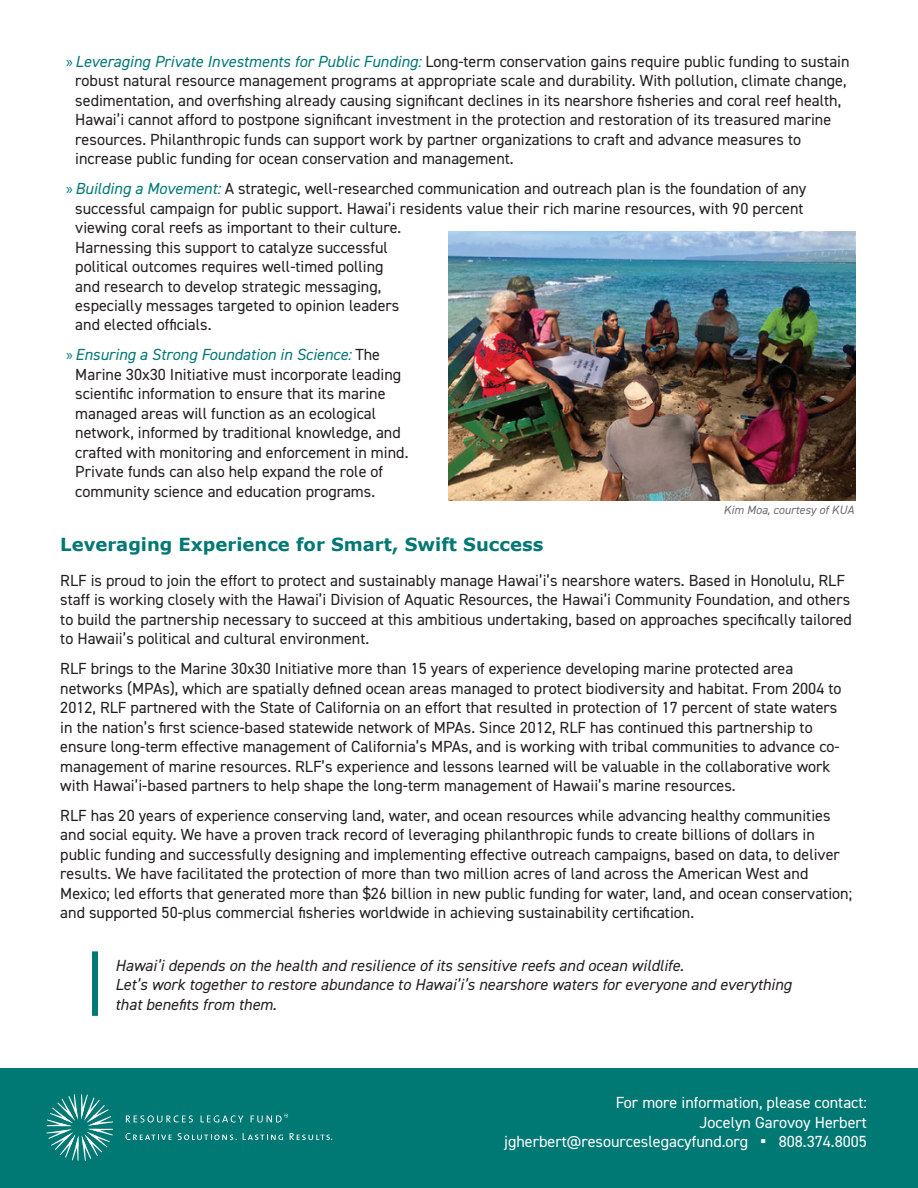
<style>
.page{position:relative;width:918px;height:1188px;background:#fff}
.page>*{position:absolute;margin:0;border:0;box-sizing:border-box;transform-origin:0 0}
.t1{font:700 18px "Verdana";color:#007874}
.t2{font:16.2px/19.5px "DIN2014";color:#231f20}
.t3{font:italic 16.2px/19px "DIN2014";color:#231f20}
.t4{font:16.2px/19.5px "DIN2014";color:#fff;text-align:right}
.t5{font:italic 12px "DIN2014";color:#6c6d70}
.s1{font-family:"Myriad Pro";color:#007874}
.s2{font-style:italic;color:#007874}
.s3{font-family:"Segoe UI";font-size:18px}
</style>
<div class="page">
<div style="left:0;top:1068px;width:918px;height:120px;background:#007874"></div>
<svg style="left:126px;top:1115px;width:67px;height:7px"></svg>
<svg style="left:201px;top:1115px;width:42px;height:7px"></svg>
<svg style="left:126px;top:1133px;width:46px;height:7px"></svg>
<svg style="left:178px;top:1133px;width:59px;height:7px"></svg>
<svg style="left:243px;top:1133px;width:40px;height:7px"></svg>
<svg style="left:290px;top:1133px;width:42px;height:7px"></svg>
<svg style="left:47px;top:1094px;width:66px;height:67px"></svg>
<svg style="left:251px;top:1114px;width:37px;height:8px"></svg>
<img style="left:448px;top:232px;width:408px;height:268px">
<div style="left:92px;top:951px;width:6px;height:65px;background:#007874"></div>
<p class="t2" style="left:75px;top:51px;width:776px;text-indent:-9px"><span class="s1">»</span> <span class="s2">Leveraging Private Investments for Public Funding:</span> Long-term conservation gains require public funding to sustain robust natural resource management programs at appropriate scale and durability. With pollution, climate change, sedimentation, and overfishing already causing significant declines in its nearshore fisheries and coral reef health, Hawai’i cannot afford to postpone significant investment in the protection and restoration of its treasured marine resources. Philanthropic funds can support work by partner organizations to craft and advance measures to increase public funding for ocean conservation and management.</p>
<p class="t2" style="left:75px;top:178px;width:733px;text-indent:-9px"><span class="s1">»</span><span class="s2">Building a Movement:</span> A strategic, well-researched communication and outreach plan is the foundation of any successful campaign for public support. Hawai’i residents value their rich marine resources, with 90 percent viewing coral reefs as important to their culture.<br>Harnessing this support to catalyze successful<br>political outcomes requires well-timed polling<br>and research to develop strategic messaging,<br>especially messages targeted to opinion leaders<br>and elected officials.</p>
<p class="t2" style="left:75px;top:345px;width:335px;text-indent:-9px"><span class="s1">»</span> <span class="s2">Ensuring a Strong Foundation in Science:</span> The Marine 30x30 Initiative must incorporate leading scientific information to ensure that its marine managed areas will function as an ecological network, informed by traditional knowledge, and crafted with monitoring and enforcement in mind.<br>Private funds can also help expand the role of community science and education programs.</p>
<p class="t1" style="left:60px;top:532px;width:485px">Leveraging Experience for Smart, Swift Success</p>
<p class="t2" style="left:60px;top:570px;width:793px">RLF is proud to join the effort to protect and sustainably manage Hawai’i’s nearshore waters. Based in Honolulu, RLF staff is working closely with the Hawai’i Division of Aquatic Resources, the Hawai’i Community Foundation, and others to build the partnership necessary to succeed at this ambitious undertaking, based on approaches specifically tailored to Hawaii’s political and cultural environment.</p>
<p class="t2" style="left:60px;top:658px;width:783px">RLF brings to the Marine 30x30 Initiative more than 15 years of experience developing marine protected area networks (MPAs), which are spatially defined ocean areas managed to protect biodiversity and habitat. From 2004 to 2012, RLF partnered with the State of California on an effort that resulted in protection of 17 percent of state waters in the nation’s first science-based statewide network of MPAs. Since 2012, RLF has continued this partnership to ensure long-term effective management of California’s MPAs, and is working with tribal communities to advance co&shy;management of marine resources. RLF’s experience and lessons learned will be valuable in the collaborative work with Hawai’i-based partners to help shape the long-term management of Hawaii’s marine resources.</p>
<p class="t2" style="left:60px;top:805px;width:793px">RLF has 20 years of experience conserving land, water, and ocean resources while advancing healthy communities and social equity. We have a proven track record of leveraging philanthropic funds to create billions of dollars in public funding and successfully designing and implementing effective outreach campaigns, based on data, to deliver results. We have facilitated the protection of more than two million acres of land across the American West and Mexico; led efforts that generated more than $26 billion in new public funding for water, land, and ocean conservation; and supported 50-plus commercial fisheries worldwide in achieving sustainability certification.</p>
<p class="t3" style="left:115px;top:956px;width:678px">Hawai’i depends on the health and resilience of its sensitive reefs and ocean wildlife.<br>Let’s work together to restore abundance to Hawai’i’s nearshore waters for everyone and everything that benefits from them.</p>
<p class="t5" style="left:724px;top:502px;width:132px">Kim Moa, courtesy of KUA</p>
<p class="t4" style="left:504px;top:1093px;width:364px">For more information, please contact:<br>Jocelyn Garovoy Herbert jgherbert@resourceslegacyfund.org <span class="s3">▪</span> 808.374.8005</p>
</div>
